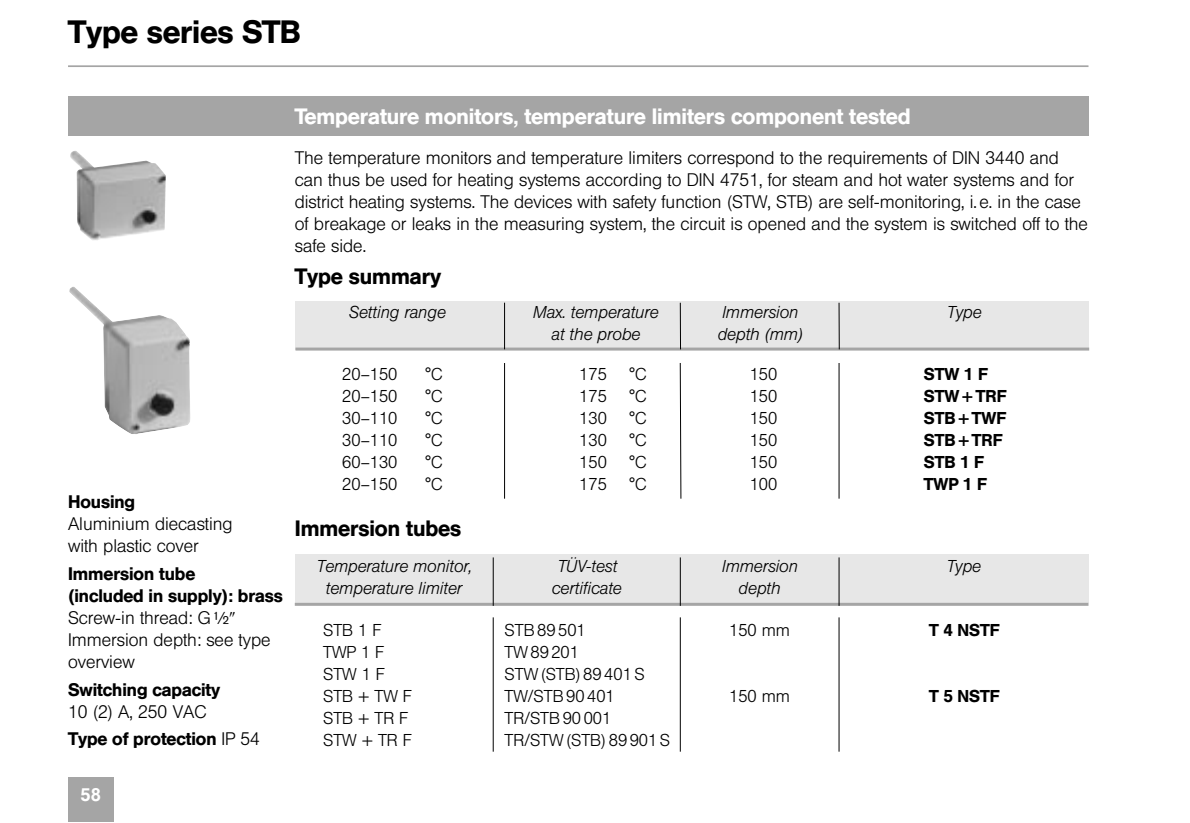
<style>
.page{position:relative;width:1190px;height:823px;background:#fff}
.page>*{position:absolute;margin:0;border:0;box-sizing:border-box;transform-origin:0 0}
.t1{font:500 32px "Helvetica BQ";color:#000}
.t2{font:500 22px "Helvetica BQ";color:#fff}
.t3{font:500 22px "Helvetica BQ";color:#000}
.t4{font:300 18px/22px "Helvetica BQ";color:#000}
.t5{font:500 18px "Helvetica BQ";color:#000}
.t6{font:500 18px "Helvetica BQ";color:#fff}
.t7{font:300 17px "Helvetica BQ";color:#000}
.t8{font:italic 300 17px "Helvetica BQ";color:#000}
.t9{font:500 17px "Helvetica BQ";color:#000}
.s1{font-weight:500}
.s2{font-family:"AG Figures+Pi BQ";font-weight:400}
.s3{font-family:"Mathematical Pi One";font-weight:400;font-size:17px}
</style>
<div class="page">
<div style="left:68px;top:777px;width:45px;height:44px;background:#a5a5a5"></div>
<div style="left:68px;top:96px;width:1020px;height:40px;background:#a5a5a5"></div>
<hr style="left:68px;top:65px;width:1020px;height:2px;background:#a5a5a5">
<div style="left:295px;top:300px;width:793px;height:49px;background:#e7e7e7"></div>
<div style="left:295px;top:554px;width:793px;height:48px;background:#e7e7e7"></div>
<hr style="left:296px;top:347px;width:793px;height:3px;background:#a5a5a5">
<hr style="left:504px;top:302px;width:1px;height:47px;background:#000">
<hr style="left:504px;top:363px;width:1px;height:135px;background:#000">
<svg style="left:679px;top:302px;width:161px;height:197px"></svg>
<hr style="left:839px;top:363px;width:1px;height:135px;background:#000">
<img style="left:88px;top:230px;width:74px;height:10px">
<img style="left:69px;top:286px;width:121px;height:148px">
<hr style="left:295px;top:602px;width:793px;height:3px;background:#a5a5a5">
<hr style="left:493px;top:557px;width:1px;height:48px;background:#000">
<hr style="left:493px;top:617px;width:1px;height:134px;background:#000">
<hr style="left:680px;top:557px;width:1px;height:48px;background:#000">
<hr style="left:680px;top:617px;width:1px;height:134px;background:#000">
<hr style="left:839px;top:557px;width:1px;height:48px;background:#000">
<hr style="left:839px;top:617px;width:1px;height:134px;background:#000">
<h1 class="t1" style="left:68px;top:20px;width:234px">Type series STB</h1>
<p class="t2" style="left:295px;top:108px;width:617px">Temperature monitors, temperature limiters component tested</p>
<p class="t5" style="left:68px;top:495px;width:69px">Housing</p>
<p class="t4" style="left:68px;top:514px;width:166px">Aluminium diecasting with plastic cover</p>
<p class="t4" style="left:68px;top:564px;width:216px"><span class="s1">Immersion tube<br>(included in supply): brass<br></span>Screw-in thread: G <span class="s2">|</span><span class="s3">-<br></span>Immersion depth: see type overview</p>
<p class="t5" style="left:68px;top:682px;width:154px">Switching capacity</p>
<p class="t4" style="left:68px;top:699px;width:193px;line-height:27.6px">10 (2) A, 250 VAC<br><span class="s1">Type of protection</span> IP 54</p>
<p class="t4" style="left:295px;top:148px;width:795px">The temperature monitors and temperature limiters correspond to the requirements of DIN 3440 and can thus be used for heating systems according to DIN 4751, for steam and hot water systems and for district heating systems. The devices with safety function (STW, STB) are self-monitoring, i. e. in the case of breakage or leaks in the measuring system, the circuit is opened and the system is switched off to the safe side.</p>
<p class="t3" style="left:295px;top:268px;width:148px">Type summary</p>
<p class="t8" style="left:349px;top:305px;width:98px">Setting range</p>
<p class="t8" style="left:533px;top:305px;width:127px">Max. temperature</p>
<p class="t8" style="left:722px;top:305px;width:78px">Immersion</p>
<p class="t8" style="left:947px;top:305px;width:36px">Type</p>
<p class="t8" style="left:552px;top:327px;width:90px">at the probe</p>
<p class="t8" style="left:718px;top:327px;width:87px">depth (mm)</p>
<p class="t7" style="left:342px;top:367px;width:57px">20–150</p>
<p class="t7" style="left:425px;top:367px;width:19px">°C</p>
<p class="t7" style="left:579px;top:367px;width:29px">175</p>
<p class="t7" style="left:629px;top:367px;width:19px">°C</p>
<p class="t7" style="left:750px;top:367px;width:29px">150</p>
<p class="t9" style="left:924px;top:367px;width:65px">STW 1 F</p>
<p class="t7" style="left:342px;top:389px;width:57px">20–150</p>
<p class="t7" style="left:425px;top:389px;width:19px">°C</p>
<p class="t7" style="left:579px;top:389px;width:29px">175</p>
<p class="t7" style="left:629px;top:389px;width:19px">°C</p>
<p class="t7" style="left:750px;top:389px;width:29px">150</p>
<p class="t9" style="left:924px;top:389px;width:84px">STW + TRF</p>
<p class="t7" style="left:342px;top:411px;width:57px">30–110</p>
<p class="t7" style="left:425px;top:411px;width:19px">°C</p>
<p class="t7" style="left:579px;top:411px;width:29px">130</p>
<p class="t7" style="left:629px;top:411px;width:19px">°C</p>
<p class="t7" style="left:750px;top:411px;width:29px">150</p>
<p class="t9" style="left:924px;top:411px;width:83px">STB + TWF</p>
<p class="t7" style="left:342px;top:433px;width:57px">30–110</p>
<p class="t7" style="left:425px;top:433px;width:19px">°C</p>
<p class="t7" style="left:579px;top:433px;width:29px">130</p>
<p class="t7" style="left:629px;top:433px;width:19px">°C</p>
<p class="t7" style="left:750px;top:433px;width:29px">150</p>
<p class="t9" style="left:924px;top:433px;width:80px">STB + TRF</p>
<p class="t7" style="left:342px;top:455px;width:57px">60–130</p>
<p class="t7" style="left:425px;top:455px;width:19px">°C</p>
<p class="t7" style="left:579px;top:455px;width:29px">150</p>
<p class="t7" style="left:629px;top:455px;width:19px">°C</p>
<p class="t7" style="left:750px;top:455px;width:29px">150</p>
<p class="t9" style="left:924px;top:455px;width:61px">STB 1 F</p>
<p class="t7" style="left:342px;top:477px;width:57px">20–150</p>
<p class="t7" style="left:425px;top:477px;width:19px">°C</p>
<p class="t7" style="left:579px;top:477px;width:29px">175</p>
<p class="t7" style="left:629px;top:477px;width:19px">°C</p>
<p class="t7" style="left:750px;top:477px;width:29px">100</p>
<p class="t9" style="left:924px;top:477px;width:64px">TWP 1 F</p>
<p class="t3" style="left:295px;top:520px;width:168px">Immersion tubes</p>
<p class="t8" style="left:317px;top:559px;width:157px">Temperature monitor,</p>
<p class="t8" style="left:558px;top:559px;width:61px">TÜV-test</p>
<p class="t8" style="left:722px;top:559px;width:77px">Immersion</p>
<p class="t8" style="left:947px;top:559px;width:36px">Type</p>
<p class="t8" style="left:326px;top:581px;width:138px">temperature limiter</p>
<p class="t8" style="left:552px;top:581px;width:72px">certificate</p>
<p class="t8" style="left:739px;top:581px;width:44px">depth</p>
<p class="t7" style="left:323px;top:623px;width:60px">STB 1 F</p>
<p class="t7" style="left:505px;top:623px;width:83px">STB 89 501</p>
<p class="t7" style="left:729px;top:623px;width:62px">150 mm</p>
<p class="t9" style="left:929px;top:623px;width:72px">T 4 NSTF</p>
<p class="t7" style="left:323px;top:645px;width:62px">TWP 1 F</p>
<p class="t7" style="left:505px;top:645px;width:76px">TW 89 201</p>
<p class="t7" style="left:323px;top:667px;width:63px">STW 1 F</p>
<p class="t7" style="left:505px;top:667px;width:142px">STW (STB) 89 401 S</p>
<p class="t7" style="left:323px;top:689px;width:90px">STB + TW F</p>
<p class="t7" style="left:505px;top:689px;width:112px">TW/STB 90 401</p>
<p class="t7" style="left:729px;top:689px;width:62px">150 mm</p>
<p class="t9" style="left:929px;top:689px;width:72px">T 5 NSTF</p>
<p class="t7" style="left:323px;top:711px;width:87px">STB + TR F</p>
<p class="t7" style="left:505px;top:711px;width:108px">TR/STB 90 001</p>
<p class="t7" style="left:323px;top:733px;width:90px">STW + TR F</p>
<p class="t7" style="left:505px;top:733px;width:167px">TR/STW (STB) 89 901 S</p>
<p class="t6" style="left:81px;top:787px;width:22px">58</p>
</div>
